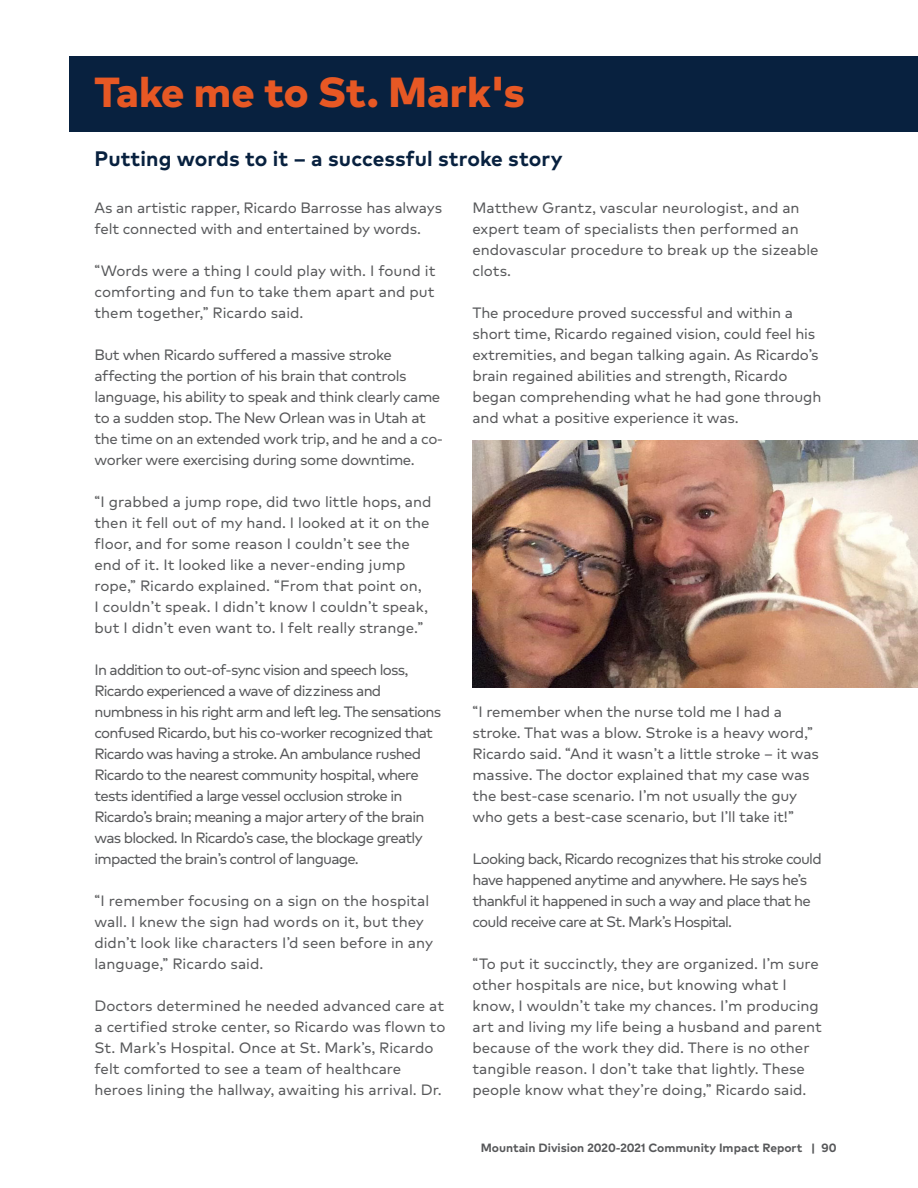
<style>
.page{position:relative;width:918px;height:1188px;background:#fff}
.page>*{position:absolute;margin:0;border:0;box-sizing:border-box;transform-origin:0 0}
.H3_Orange{font:800 42px "Markfor HCA";color:#e75824}
.Body_copy{font:700 21px "Markfor HCA";letter-spacing:.005em;color:#08213f}
.Body_copy-2{font:15px/21px "Markfor HCA";letter-spacing:-.01em;color:#57585a}
.Body_copy-3{font:15px/21px "Markfor HCA";letter-spacing:-.05em;color:#57585a}
.Body_copy-4{font:15px/21px "Markfor HCA";letter-spacing:-.03em;color:#57585a}
.t1{font:700 12px "Markfor HCA";color:#57585a}
</style>
<div class="page">
<div style="left:69px;top:56px;width:849px;height:76px;background:#08213f"></div>
<img style="left:472px;top:440px;width:446px;height:247px">
<p class="H3_Orange" style="left:94px;top:59px;width:432px">Take me to St. Mark's</p>
<p class="Body_copy" style="left:94px;top:142px;width:470px">Putting words to it – a successful stroke story</p>
<p class="Body_copy-2" style="left:94px;top:197px;width:349px">As an artistic rapper, Ricardo Barrosse has always felt connected with and entertained by words.</p>
<p class="Body_copy-2" style="left:94px;top:260px;width:343px;text-align:justify">“Words were a thing I could play with. I found it comforting and fun to take them apart and put them together,” Ricardo said.</p>
<p class="Body_copy-4" style="left:94px;top:344px;width:350px">But when Ricardo suffered a massive stroke affecting the portion of his brain that controls language, his ability to speak and think clearly came to a sudden stop. The New Orlean was in Utah at the time on an extended work trip, and he and a co&shy;worker were exercising during some downtime.</p>
<p class="Body_copy-2" style="left:94px;top:491px;width:339px">“I grabbed a jump rope, did two little hops, and then it fell out of my hand. I looked at it on the floor, and for some reason I couldn’t see the end of it. It looked like a never-ending jump rope,” Ricardo explained. “From that point on,<br>I couldn’t speak. I didn’t know I couldn’t speak, but I didn’t even want to. I felt really strange.”</p>
<p class="Body_copy-3" style="left:94px;top:659px;width:348px">In addition to out-of-sync vision and speech loss, Ricardo experienced a wave of dizziness and numbness in his right arm and left leg. The sensations confused Ricardo, but his co-worker recognized that Ricardo was having a stroke. An ambulance rushed Ricardo to the nearest community hospital, where tests identified a large vessel occlusion stroke in Ricardo’s brain; meaning a major artery of the brain was blocked. In Ricardo’s case, the blockage greatly impacted the brain’s control of language.</p>
<p class="Body_copy-2" style="left:94px;top:890px;width:340px">“I remember focusing on a sign on the hospital wall. I knew the sign had words on it, but they didn’t look like characters I’d seen before in any language,” Ricardo said.</p>
<p class="Body_copy-2" style="left:94px;top:995px;width:352px">Doctors determined he needed advanced care at a certified stroke center, so Ricardo was flown to St. Mark’s Hospital. Once at St. Mark’s, Ricardo felt comforted to see a team of healthcare heroes lining the hallway, awaiting his arrival. Dr.</p>
<p class="Body_copy-2" style="left:472px;top:197px;width:348px">Matthew Grantz, vascular neurologist, and an expert team of specialists then performed an endovascular procedure to break up the sizeable clots.</p>
<p class="Body_copy-2" style="left:472px;top:302px;width:350px">The procedure proved successful and within a short time, Ricardo regained vision, could feel his extremities, and began talking again. As Ricardo’s brain regained abilities and strength, Ricardo began comprehending what he had gone through and what a positive experience it was.</p>
<p class="Body_copy-2" style="left:472px;top:701px;width:348px">“I remember when the nurse told me I had a stroke. That was a blow. Stroke is a heavy word,” Ricardo said. “And it wasn’t a little stroke – it was massive. The doctor explained that my case was the best-case scenario. I’m not usually the guy who gets a best-case scenario, but I’ll take it!”</p>
<p class="Body_copy-3" style="left:472px;top:848px;width:351px">Looking back, Ricardo recognizes that his stroke could have happened anytime and anywhere. He says he’s thankful it happened in such a way and place that he could receive care at St. Mark’s Hospital.</p>
<p class="Body_copy-2" style="left:472px;top:953px;width:351px">“To put it succinctly, they are organized. I’m sure other hospitals are nice, but knowing what I know, I wouldn’t take my chances. I’m producing art and living my life being a husband and parent because of the work they did. There is no other tangible reason. I don’t take that lightly. These people know what they’re doing,” Ricardo said.</p>
<p class="t1" style="left:481px;top:1138px;width:357px">Mountain Division 2020-2021 Community Impact Report | 90</p>
</div>
